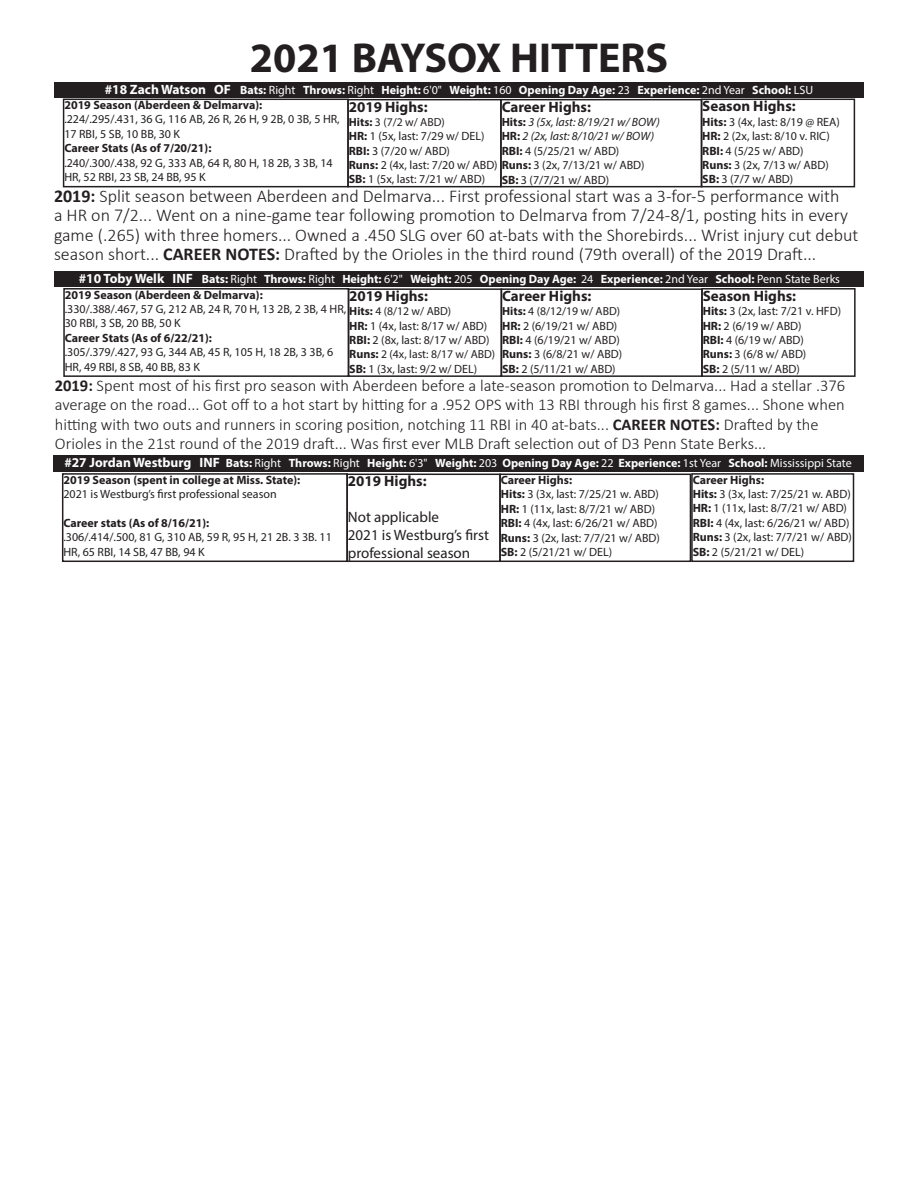
<style>
.page{position:relative;width:918px;height:1188px;background:#fff}
.page>*{position:absolute;margin:0;border:0;box-sizing:border-box;transform-origin:0 0}
.t1{font:700 42px "Myriad Pro";color:#231f20}
.t2{font:300 18px/19.5px "Calibri";color:#231f20}
.t3{font:300 16.5px/19.5px "Calibri";color:#231f20}
.t4{font:700 15px "Myriad Pro";color:#231f20}
.t5{font:15px/18px "Myriad Pro";color:#231f20}
.t6{font:12px/14.4px "Myriad Pro";color:#231f20}
.t7{font:700 12px "Myriad Pro";color:#fff}
.t8{font:700 12px "Myriad Pro";color:#231f20}
.t9{font:italic 12px "Myriad Pro";color:#231f20}
.t10{font:11.7px "Myriad Pro";color:#231f20}
.s1{font-size:13.5px}
.s2{font-weight:400}
.s3{font-weight:700}
.s4{font-weight:700;font-style:normal}
.s5{font-weight:700;font-size:12px}
</style>
<div class="page">
<div style="left:54px;top:271px;width:810px;height:16px;background:#231f20"></div>
<div style="left:348px;top:288px;width:154px;height:89px;border:2px solid #231f20"></div>
<div style="left:63px;top:288px;width:286px;height:89px;border:2px solid #231f20"></div>
<div style="left:501px;top:288px;width:202px;height:89px;border:2px solid #231f20"></div>
<div style="left:701px;top:288px;width:155px;height:89px;border:2px solid #231f20"></div>
<div style="left:54px;top:82px;width:810px;height:16px;background:#231f20"></div>
<div style="left:63px;top:99px;width:286px;height:88px;border:2px solid #231f20"></div>
<div style="left:347px;top:99px;width:155px;height:88px;border:2px solid #231f20"></div>
<div style="left:500px;top:99px;width:202px;height:88px;border:2px solid #231f20"></div>
<div style="left:701px;top:99px;width:154px;height:88px;border:2px solid #231f20"></div>
<div style="left:53px;top:456px;width:810px;height:16px;background:#231f20"></div>
<div style="left:62px;top:473px;width:286px;height:89px;border:2px solid #231f20"></div>
<div style="left:346px;top:474px;width:155px;height:88px;border:2px solid #231f20"></div>
<div style="left:499px;top:474px;width:192px;height:88px;border:2px solid #231f20"></div>
<div style="left:691px;top:473px;width:163px;height:89px;border:2px solid #231f20"></div>
<p class="t1" style="left:250px;top:31px;width:420px">2021 BAYSOX HITTERS</p>
<p class="t7" style="left:105px;top:82px;width:710px"><span class="s1">#18 Zach Watson OF</span> Bats: <span class="s2">Right</span> Throws: <span class="s2">Right</span> Height: <span class="s2">6'0"</span> Weight: <span class="s2">160</span> Opening Day Age: <span class="s2">23</span> Experience: <span class="s2">2nd Year</span> School: <span class="s2">LSU</span></p>
<p class="t8" style="left:64px;top:97px;width:199px">2019 Season (Aberdeen &amp; Delmarva):</p>
<p class="t6" style="left:64px;top:112px;width:277px">.224/.295/.431, 36 G, 116 AB, 26 R, 26 H, 9 2B, 0 3B, 5 HR,<br>17 RBI, 5 SB, 10 BB, 30 K</p>
<p class="t8" style="left:64px;top:140px;width:149px">Career Stats (As of 7/20/21):</p>
<p class="t6" style="left:64px;top:155px;width:270px">.240/.300/.438, 92 G, 333 AB, 64 R, 80 H, 18 2B, 3 3B, 14<br>HR, 52 RBI, 23 SB, 24 BB, 95 K</p>
<p class="t4" style="left:349px;top:97px;width:80px">2019 Highs:</p>
<p class="t10" style="left:349px;top:115px;width:98px"><span class="s3">Hits:</span> 3 (7/2 w/ ABD)</p>
<p class="t6" style="left:349px;top:129px;width:137px"><span class="s3">HR:</span> 1 (5x, last: 7/29 w/ DEL)</p>
<p class="t6" style="left:349px;top:143px;width:103px"><span class="s3">RBI:</span> 3 (7/20 w/ ABD)</p>
<p class="t6" style="left:349px;top:158px;width:297px"><span class="s3">Runs:</span> 2 (4x, last: 7/20 w/ ABD) <span class="s3">Runs:</span> 3 (2x, 7/13/21 w/ ABD)</p>
<p class="t6" style="left:349px;top:172px;width:138px"><span class="s3">SB:</span> 1 (5x, last: 7/21 w/ ABD)</p>
<p class="t4" style="left:502px;top:97px;width:91px">Career Highs:</p>
<p class="t9" style="left:502px;top:115px;width:160px"><span class="s4">Hits:</span> 3 (5x, last: 8/19/21 w/ BOW)</p>
<p class="t9" style="left:502px;top:129px;width:154px"><span class="s4">HR:</span> 2 (2x, last: 8/10/21 w/ BOW)</p>
<p class="t6" style="left:502px;top:143px;width:119px"><span class="s3">RBI:</span> 4 (5/25/21 w/ ABD)</p>
<p class="t6" style="left:502px;top:172px;width:109px"><span class="s3">SB:</span> 3 (7/7/21 w/ ABD)</p>
<p class="t4" style="left:702px;top:96px;width:95px">Season Highs:</p>
<p class="t6" style="left:702px;top:114px;width:139px"><span class="s3">Hits:</span> 3 (4x, last: 8/19 @ REA)</p>
<p class="t6" style="left:702px;top:129px;width:129px"><span class="s3">HR:</span> 2 (2x, last: 8/10 v. RIC)</p>
<p class="t6" style="left:702px;top:143px;width:103px"><span class="s3">RBI:</span> 4 (5/25 w/ ABD)</p>
<p class="t6" style="left:702px;top:157px;width:128px"><span class="s3">Runs:</span> 3 (2x, 7/13 w/ ABD)</p>
<p class="t6" style="left:702px;top:172px;width:93px"><span class="s3">SB:</span> 3 (7/7 w/ ABD)</p>
<p class="t2" style="left:54px;top:186px;width:806px"><span class="s3">2019:</span> Split season between Aberdeen and Delmarva... First professional start was a 3-for-5 performance with<br>a HR on 7/2... Went on a nine-game tear following promotion to Delmarva from 7/24-8/1, posting hits in every game (.265) with three homers... Owned a .450 SLG over 60 at-bats with the Shorebirds... Wrist injury cut debut season short... <span class="s3">CAREER NOTES:</span> Drafted by the Orioles in the third round (79th overall) of the 2019 Draft...</p>
<p class="t7" style="left:79px;top:271px;width:763px"><span class="s1">#10 Toby Welk INF</span> Bats: <span class="s2">Right</span> Throws: <span class="s2">Right</span> Height: <span class="s2">6'2"</span> Weight: <span class="s2">205</span> Opening Day Age: <span class="s2">24</span> Experience: <span class="s2">2nd Year</span> School: <span class="s2">Penn State Berks</span></p>
<p class="t8" style="left:65px;top:287px;width:199px">2019 Season (Aberdeen &amp; Delmarva):</p>
<p class="t6" style="left:65px;top:302px;width:283px">.330/.388/.467, 57 G, 212 AB, 24 R, 70 H, 13 2B, 2 3B, 4 HR,<br>30 RBI, 3 SB, 20 BB, 50 K</p>
<p class="t8" style="left:65px;top:330px;width:149px">Career Stats (As of 6/22/21):</p>
<p class="t6" style="left:65px;top:345px;width:270px">.305/.379/.427, 93 G, 344 AB, 45 R, 105 H, 18 2B, 3 3B, 6<br>HR, 49 RBI, 8 SB, 40 BB, 83 K</p>
<p class="t4" style="left:349px;top:286px;width:80px">2019 Highs:</p>
<p class="t10" style="left:349px;top:304px;width:104px"><span class="s3">Hits:</span> 4 (8/12 w/ ABD)</p>
<p class="t6" style="left:349px;top:318px;width:139px"><span class="s3">HR:</span> 1 (4x, last: 8/17 w/ ABD)</p>
<p class="t6" style="left:349px;top:333px;width:142px"><span class="s3">RBI:</span> 2 (8x, last: 8/17 w/ ABD)</p>
<p class="t10" style="left:349px;top:347px;width:147px"><span class="s5">Runs:</span> 2 (4x, last: 8/17 w/ ABD)</p>
<p class="t6" style="left:349px;top:361px;width:129px"><span class="s3">SB:</span> 1 (3x, last: 9/2 w/ DEL)</p>
<p class="t4" style="left:502px;top:286px;width:91px">Career Highs:</p>
<p class="t10" style="left:502px;top:304px;width:120px"><span class="s3">Hits:</span> 4 (8/12/19 w/ ABD)</p>
<p class="t6" style="left:502px;top:318px;width:117px"><span class="s3">HR:</span> 2 (6/19/21 w/ ABD)</p>
<p class="t6" style="left:502px;top:333px;width:119px"><span class="s3">RBI:</span> 4 (6/19/21 w/ ABD)</p>
<p class="t6" style="left:502px;top:347px;width:122px"><span class="s3">Runs:</span> 3 (6/8/21 w/ ABD)</p>
<p class="t6" style="left:502px;top:361px;width:115px"><span class="s3">SB:</span> 2 (5/11/21 w/ ABD)</p>
<p class="t4" style="left:703px;top:286px;width:95px">Season Highs:</p>
<p class="t6" style="left:703px;top:304px;width:140px"><span class="s3">Hits:</span> 3 (2x, last: 7/21 v. HFD)</p>
<p class="t6" style="left:703px;top:318px;width:100px"><span class="s3">HR:</span> 2 (6/19 w/ ABD)</p>
<p class="t6" style="left:703px;top:333px;width:103px"><span class="s3">RBI:</span> 4 (6/19 w/ ABD)</p>
<p class="t6" style="left:703px;top:347px;width:105px"><span class="s3">Runs:</span> 3 (6/8 w/ ABD)</p>
<p class="t6" style="left:703px;top:361px;width:99px"><span class="s3">SB:</span> 2 (5/11 w/ ABD)</p>
<p class="t3" style="left:55px;top:375px;width:792px"><span class="s3">2019:</span> Spent most of his first pro season with Aberdeen before a late-season promotion to Delmarva... Had a stellar .376 average on the road... Got off to a hot start by hitting for a .952 OPS with 13 RBI through his first 8 games... Shone when hitting with two outs and runners in scoring position, notching 11 RBI in 40 at-bats... <span class="s3">CAREER NOTES:</span> Drafted by the Orioles in the 21st round of the 2019 draft... Was first ever MLB Draft selection out of D3 Penn State Berks...</p>
<p class="t7" style="left:64px;top:455px;width:789px"><span class="s1">#27 Jordan Westburg INF</span> Bats: <span class="s2">Right</span> Throws: <span class="s2">Right</span> Height: <span class="s2">6'3"</span> Weight: <span class="s2">203</span> Opening Day Age: <span class="s2">22</span> Experience: <span class="s2">1st Year</span> School: <span class="s2">Mississippi State</span></p>
<p class="t8" style="left:63px;top:472px;width:238px">2019 Season (spent in college at Miss. State):</p>
<p class="t6" style="left:63px;top:487px;width:215px">2021 is Westburg’s first professional season</p>
<p class="t8" style="left:63px;top:515px;width:147px">Career stats (As of 8/16/21):</p>
<p class="t6" style="left:63px;top:530px;width:270px">.306/.414/.500, 81 G, 310 AB, 59 R, 95 H, 21 2B. 3 3B. 11<br>HR, 65 RBI, 14 SB, 47 BB, 94 K</p>
<p class="t8" style="left:693px;top:472px;width:73px">Career Highs:</p>
<p class="t6" style="left:693px;top:487px;width:160px"><span class="s3">Hits:</span> 3 (3x, last: 7/25/21 w. ABD)</p>
<p class="t6" style="left:693px;top:501px;width:156px"><span class="s3">HR:</span> 1 (11x, last: 8/7/21 w/ ABD)</p>
<p class="t6" style="left:693px;top:515px;width:158px"><span class="s3">RBI:</span> 4 (4x, last: 6/26/21 w/ ABD)</p>
<p class="t6" style="left:693px;top:530px;width:161px"><span class="s3">Runs:</span> 3 (2x, last: 7/7/21 w/ ABD)</p>
<p class="t6" style="left:693px;top:544px;width:113px"><span class="s3">SB:</span> 2 (5/21/21 w/ DEL)</p>
<p class="t8" style="left:501px;top:472px;width:73px">Career Highs:</p>
<p class="t6" style="left:501px;top:487px;width:160px"><span class="s3">Hits:</span> 3 (3x, last: 7/25/21 w. ABD)</p>
<p class="t6" style="left:501px;top:501px;width:156px"><span class="s3">HR:</span> 1 (11x, last: 8/7/21 w/ ABD)</p>
<p class="t6" style="left:501px;top:516px;width:158px"><span class="s3">RBI:</span> 4 (4x, last: 6/26/21 w/ ABD)</p>
<p class="t6" style="left:501px;top:530px;width:161px"><span class="s3">Runs:</span> 3 (2x, last: 7/7/21 w/ ABD)</p>
<p class="t6" style="left:501px;top:545px;width:113px"><span class="s3">SB:</span> 2 (5/21/21 w/ DEL)</p>
<p class="t4" style="left:348px;top:471px;width:80px">2019 Highs:</p>
<p class="t5" style="left:348px;top:508px;width:93px">Not applicable</p>
<p class="t5" style="left:348px;top:526px;width:143px">2021 is Westburg’s first professional season</p>
</div>
